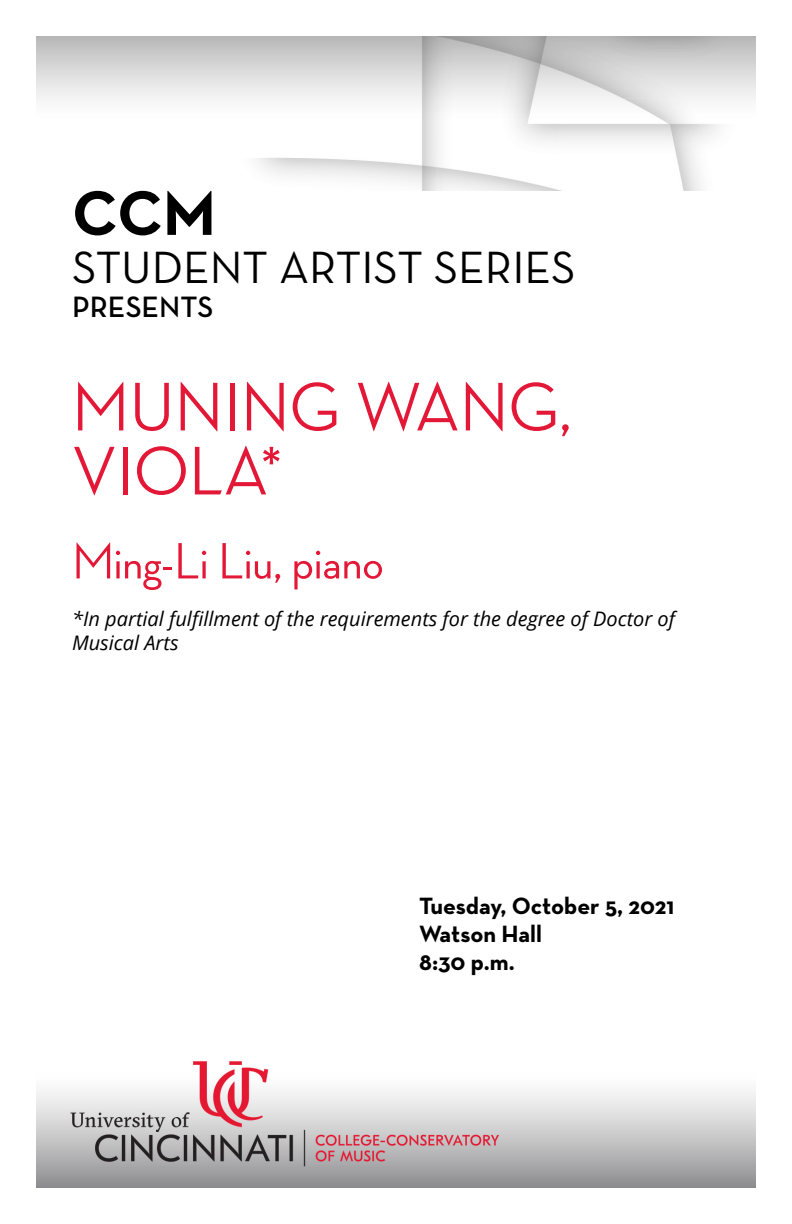
<style>
.page{position:relative;width:792px;height:1224px;background:#fff}
.page>*{position:absolute;margin:0;border:0;box-sizing:border-box;transform-origin:0 0}
.Page_Intro{font:500 70px/64px "Neutra Disp";color:#e31837}
.Page_Intro-2{font:700 64px "Neutra Text";color:#000}
.Musician_Conductor{font:500 52px "Neutra Disp";color:#e31837}
.Page_Intro-3{font:46px "Neutra Text";color:#000}
.Page_Intro-4{font:600 30px "Neutra Text";color:#000}
.Date_Venue_Time{font:700 24px "Neutra Text";color:#000}
.Musician_Conductor-2{font:italic 20px/24px "Open Sans";color:#000}
</style>
<div class="page">
<img style="left:36px;top:36px;width:720px;height:154px">
<img style="left:36px;top:1061px;width:720px;height:127px">
<h1 class="Page_Intro-2" style="left:72px;top:173px;width:145px">CCM</h1>
<h1 class="Page_Intro-3" style="left:72px;top:239px;width:505px">STUDENT ARTIST SERIES</h1>
<h1 class="Page_Intro-4" style="left:72px;top:288px;width:143px">PRESENTS</h1>
<h1 class="Page_Intro" style="left:72px;top:375px;width:501px">MUNING WANG,<br>VIOLA*</h1>
<h2 class="Musician_Conductor" style="left:72px;top:532px;width:313px">Ming-Li Liu, piano</h2>
<h2 class="Musician_Conductor-2" style="left:72px;top:607px;width:605px">*In partial fulfillment of the requirements for the degree of Doctor of<br>Musical Arts</h2>
<h3 class="Date_Venue_Time" style="left:419px;top:891px;width:257px">Tuesday, October 5, 2021</h3>
<h3 class="Date_Venue_Time" style="left:419px;top:919px;width:124px">Watson Hall</h3>
<h3 class="Date_Venue_Time" style="left:419px;top:947px;width:97px">8:30 p.m.</h3>
</div>
